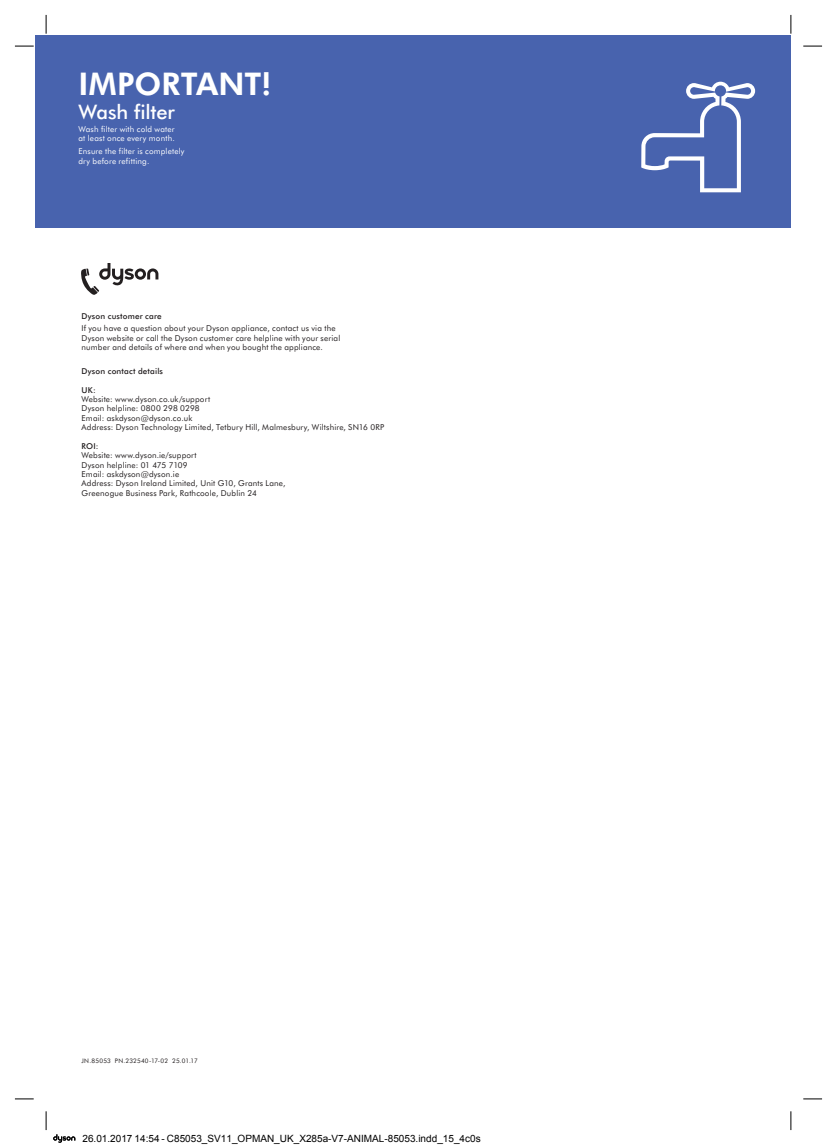
<style>
.page{position:relative;width:837px;height:1145px;background:#fff}
.page>*{position:absolute;margin:0;border:0;box-sizing:border-box;transform-origin:0 0}
.t1{font:800 31.25px "Futura BT";letter-spacing:.005em;color:#fff}
.t2{font:500 20px "Futura BT";letter-spacing:-.005em;color:#fff}
.t3{font:10px "Arial";color:#000}
.t4{font:8.12px/9.4px "Futura BT";letter-spacing:.02em;color:#231f20}
.t5{font:8.12px/9.4px "Futura BT";letter-spacing:.02em;color:#fff}
.t6{font:500 8.12px "Futura BT";letter-spacing:.02em;color:#231f20}
.t7{font:6.25px "Futura BT";letter-spacing:.035em;color:#231f20}
</style>
<div class="page">
<div style="left:35px;top:35px;width:755px;height:193px;background:#4863ae"></div>
<svg style="left:81px;top:263px;width:77px;height:32px"></svg>
<svg style="left:641px;top:82px;width:113px;height:110px"></svg>
<svg style="left:15px;top:45px;width:19px;height:2px"></svg>
<svg style="left:803px;top:45px;width:18px;height:2px"></svg>
<svg style="left:15px;top:1098px;width:19px;height:1px"></svg>
<svg style="left:803px;top:1098px;width:18px;height:1px"></svg>
<svg style="left:45px;top:15px;width:2px;height:19px"></svg>
<svg style="left:45px;top:1111px;width:2px;height:19px"></svg>
<svg style="left:790px;top:15px;width:1px;height:19px"></svg>
<svg style="left:790px;top:1111px;width:1px;height:19px"></svg>
<svg style="left:53px;top:1134px;width:22px;height:8px"></svg>
<h1 class="t1" style="left:78px;top:63px;width:194px">IMPORTANT!</h1>
<h2 class="t2" style="left:78px;top:99px;width:98px">Wash filter</h2>
<p class="t5" style="left:78px;top:124px;width:98px">Wash filter with cold water at least once every month.</p>
<p class="t5" style="left:78px;top:146px;width:107px">Ensure the filter is completely dry before refitting.</p>
<p class="t6" style="left:81px;top:310px;width:82px">Dyson customer care</p>
<p class="t4" style="left:81px;top:323px;width:260px">If you have a question about your Dyson appliance, contact us via the<br>Dyson website or call the Dyson customer care helpline with your serial number and details of where and when you bought the appliance.</p>
<p class="t6" style="left:81px;top:365px;width:83px">Dyson contact details</p>
<p class="t6" style="left:81px;top:384px;width:16px">UK:</p>
<p class="t4" style="left:81px;top:394px;width:304px">Website: www.dyson.co.uk/support<br>Dyson helpline: 0800 298 0298<br>Email: askdyson@dyson.co.uk<br>Address: Dyson Technology Limited, Tetbury Hill, Malmesbury, Wiltshire, SN16 0RP</p>
<p class="t6" style="left:81px;top:441px;width:19px">ROI:</p>
<p class="t4" style="left:81px;top:450px;width:205px">Website: www.dyson.ie/support<br>Dyson helpline: 01 475 7109<br>Email: askdyson@dyson.ie<br>Address: Dyson Ireland Limited, Unit G10, Grants Lane, Greenogue Business Park, Rathcoole, Dublin 24</p>
<p class="t7" style="left:81px;top:1057px;width:118px">JN.85053 PN.232540-17-02 25.01.17</p>
<p class="t3" style="left:82px;top:1132px;width:399px">26.01.2017 14:54 - C85053_SV11_OPMAN_UK_X285a-V7-ANIMAL-85053.indd_15_4c0s</p>
</div>
